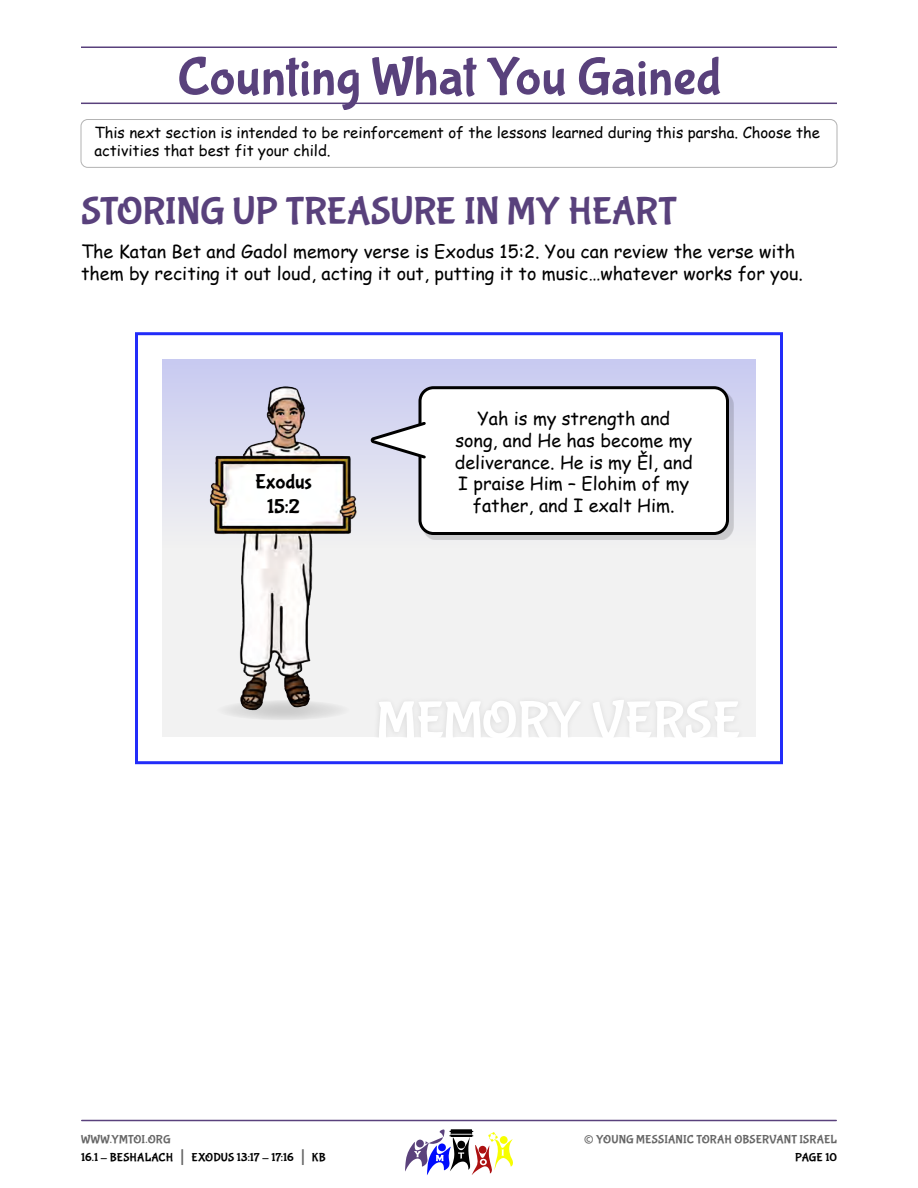
<style>
.page{position:relative;width:918px;height:1188px;background:#fff}
.page>*{position:absolute;margin:0;border:0;box-sizing:border-box;transform-origin:0 0}
.Section_Heading{font:54px "Bubblegum Sans";color:#59417c}
.t1{font:54px "Bubblegum Sans";color:#fff}
.Heading{font:39px "Bubblegum Sans";letter-spacing:-.01em;color:#59417c}
.t2{font:27px "Bubblegum Sans";color:#666}
.t3{font:21px/25.2px "Bubblegum Sans";letter-spacing:-.005em;color:#000;text-align:center}
.Body_Text{font:18px/21.6px "Comic Sans MS";color:#000}
.Body_Text_-_Instructions_Col__Width{font:15px/18px "Comic Sans MS";color:#000}
.t4{font:12px/18px "Bubblegum Sans";letter-spacing:.01em;color:#000}
.t5{font:12px "Bubblegum Sans";letter-spacing:.01em;color:#666}
.s1{color:#666}
.s2{font-size:21px;color:#666}
</style>
<div class="page">
<hr style="left:82px;top:1120px;width:754px;height:1px;background:#59417c">
<svg style="left:405px;top:1129px;width:108px;height:46px"></svg>
<hr style="left:81px;top:103px;width:756px;height:1px;background:#59417c">
<hr style="left:81px;top:46px;width:756px;height:2px;background:#59417c">
<div style="left:81px;top:119px;width:756px;height:49px;border:1px solid #b3b3b3;border-radius:7px"></div>
<svg style="left:162px;top:359px;width:594px;height:379px"></svg>
<div style="left:135px;top:332px;width:648px;height:432px;border:3px solid #222cf9"></div>
<p class="Section_Heading" style="left:177px;top:47px;width:546px">Counting What You Gained</p>
<p class="Body_Text_-_Instructions_Col__Width" style="left:94px;top:123px;width:727px">This next section is intended to be reinforcement of the lessons learned during this parsha. Choose the activities that best fit your child.</p>
<p class="Heading" style="left:81px;top:190px;width:597px">STORING UP TREASURE IN MY HEART</p>
<p class="Body_Text" style="left:81px;top:240px;width:724px">The Katan Bet and Gadol memory verse is Exodus 15:2. You can review the verse with them by reciting it out loud, acting it out, putting it to music…whatever works for you.</p>
<p class="t3" style="left:255px;top:469px;width:58px">Exodus<br>15:2</p>
<p class="Body_Text" style="left:455px;top:407px;width:240px;text-align:center">Yah is my strength and song, and He has become my deliverance. He is my Ěl, and<br>I praise Him – Elohim of my father, and I exalt Him.</p>
<p class="t1" style="left:377px;top:691px;width:366px">MEMORY VERSE</p>
<p class="t4" style="left:81px;top:1131px;width:246px"><span class="s1">WWW.YMTOI.ORG<br></span>16.1 - BESHALACH <span class="s2">|</span> EXODUS 13:17 - 17:16 <span class="s2">|</span> KB</p>
<h3 class="t2" style="left:584px;top:1124px;width:12px">©</h3>
<p class="t5" style="left:596px;top:1133px;width:242px">YOUNG MESSIANIC TORAH OBSERVANT ISRAEL</p>
<p class="t4" style="left:795px;top:1149px;width:43px">PAGE 10</p>
</div>
